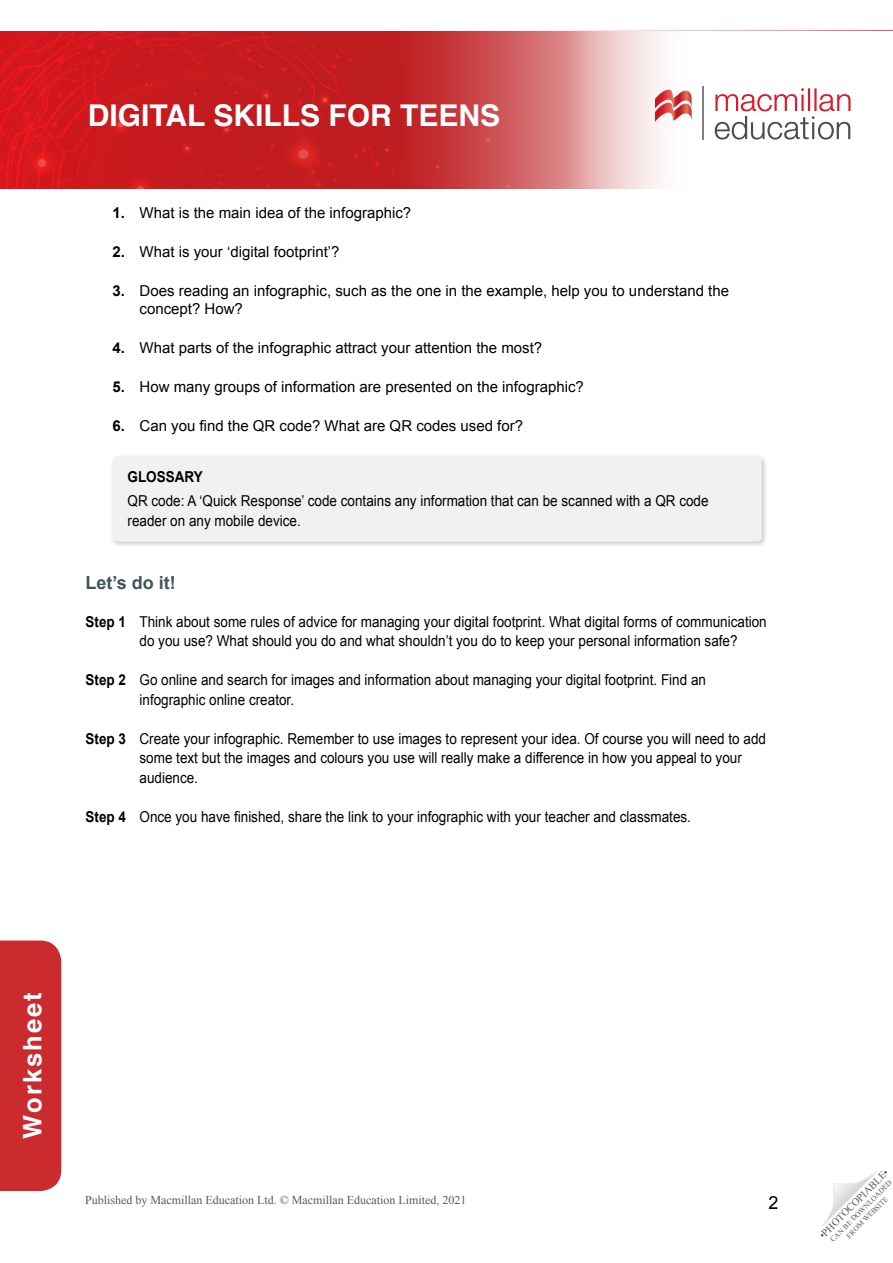
<style>
.page{position:relative;width:893px;height:1263px;background:#fff}
.page>*{position:absolute;margin:0;border:0;box-sizing:border-box;transform-origin:0 0}
.t1{font:700 30px "Helvetica";color:#fff}
.Template__Left_sideb{font:700 25.5px "Helvetica";letter-spacing:.08em;color:#fff}
.TN__Title{font:700 18px "Arial";color:#41535d}
.t2{font:18px "Arial";color:#000}
.TN__Body_text{font:15px/19.5px "Arial";color:#000;scale:.9 1}
.TN__Body_text-2{font:15px/18px "Arial";color:#000}
.TN__Body_text-3{font:700 15px "Arial";color:#000;scale:.9 1}
.t3{font:12px "Times New Roman";color:#58595b}
.t4{font:10.5px "Times New Roman";color:#58595b}
.t5{font:7.5px/9px "Times New Roman";color:#58595b;text-align:center}
.s1{font-weight:700}
</style>
<div class="page">
<svg style="left:822px;top:1171px;width:55px;height:55px"></svg>
<svg style="left:395px;top:31px;width:171px;height:157px;background:#ca4b4d"></svg>
<svg style="left:433px;top:163px;width:8px;height:7px"></svg>
<svg style="left:482px;top:134px;width:11px;height:10px"></svg>
<svg style="left:504px;top:182px;width:8px;height:6px"></svg>
<svg style="left:0;top:31px;width:395px;height:158px;background:#c81a1e"></svg>
<svg style="left:566px;top:29px;width:327px;height:160px"></svg>
<svg style="left:655px;top:89px;width:37px;height:34px"></svg>
<hr style="left:703px;top:86px;width:1px;height:54px;background:#808285">
<svg style="left:715px;top:88px;width:135px;height:52px"></svg>
<hr style="left:0;top:30px;width:893px;height:1px;background:#cb2b2e">
<div style="left:0;top:940px;width:61px;height:251px;background:#cb2b2e"></div>
<div style="left:110px;top:454px;width:659px;height:94px;background:#000;opacity:.2"></div>
<div style="left:112px;top:456px;width:650px;height:86px;background:#f1f1f2;border-radius:4px"></div>
<p class="t1" style="left:88px;top:91px;width:414px">DIGITAL SKILLS FOR TEENS</p>
<p class="TN__Body_text-2" style="left:112px;top:204px;width:300px"><span class="s1">1.</span> What is the main idea of the infographic?</p>
<p class="TN__Body_text-2" style="left:112px;top:243px;width:229px"><span class="s1">2.</span> What is your ‘digital footprint’?</p>
<p class="TN__Body_text-2" style="left:140px;top:282px;width:591px;text-indent:-27px"><span class="s1">3.</span> Does reading an infographic, such as the one in the example, help you to understand the concept? How?</p>
<p class="TN__Body_text-2" style="left:112px;top:339px;width:431px"><span class="s1">4.</span> What parts of the infographic attract your attention the most?</p>
<p class="TN__Body_text-2" style="left:112px;top:378px;width:473px"><span class="s1">5.</span> How many groups of information are presented on the infographic?</p>
<p class="TN__Body_text-2" style="left:112px;top:417px;width:412px"><span class="s1">6.</span> Can you find the QR code? What are QR codes used for?</p>
<p class="TN__Body_text-3" style="left:128px;top:467px;width:85px">GLOSSARY</p>
<p class="TN__Body_text" style="left:128px;top:491px;width:647px">QR code: A ‘Quick Response’ code contains any information that can be scanned with a QR code reader on any mobile device.</p>
<p class="TN__Title" style="left:86px;top:570px;width:92px">Let’s do it!</p>
<p class="TN__Body_text" style="left:140px;top:612px;width:698px;text-indent:-54px"><span class="s1">Step 1</span> Think about some rules of advice for managing your digital footprint. What digital forms of communication do you use? What should you do and what shouldn’t you do to keep your personal information safe?</p>
<p class="TN__Body_text" style="left:140px;top:670px;width:631px;text-indent:-54px"><span class="s1">Step 2</span> Go online and search for images and information about managing your digital footprint. Find an infographic online creator.</p>
<p class="TN__Body_text" style="left:140px;top:729px;width:698px;text-indent:-54px"><span class="s1">Step 3</span> Create your infographic. Remember to use images to represent your idea. Of course you will need to add some text but the images and colours you use will really make a difference in how you appeal to your audience.</p>
<p class="TN__Body_text" style="left:86px;top:807px;width:674px"><span class="s1">Step 4</span> Once you have finished, share the link to your infographic with your teacher and classmates.</p>
<p class="Template__Left_sideb" style="left:12px;top:1138px;width:148px;rotate:-90deg">Worksheet</p>
<p class="t3" style="left:85px;top:1192px;width:383px">Published by Macmillan Education Ltd. © Macmillan Education Limited, 2021</p>
<p class="t2" style="left:769px;top:1191px;width:12px">2</p>
<p class="t4" style="left:816px;top:1232px;width:95px;rotate:-45deg">•PHOTOCOPIABLE•</p>
<p class="t5" style="left:828px;top:1237px;width:85px;rotate:-45deg">CAN BE DOWNLOADED<br>FROM WEBSITE</p>
</div>
